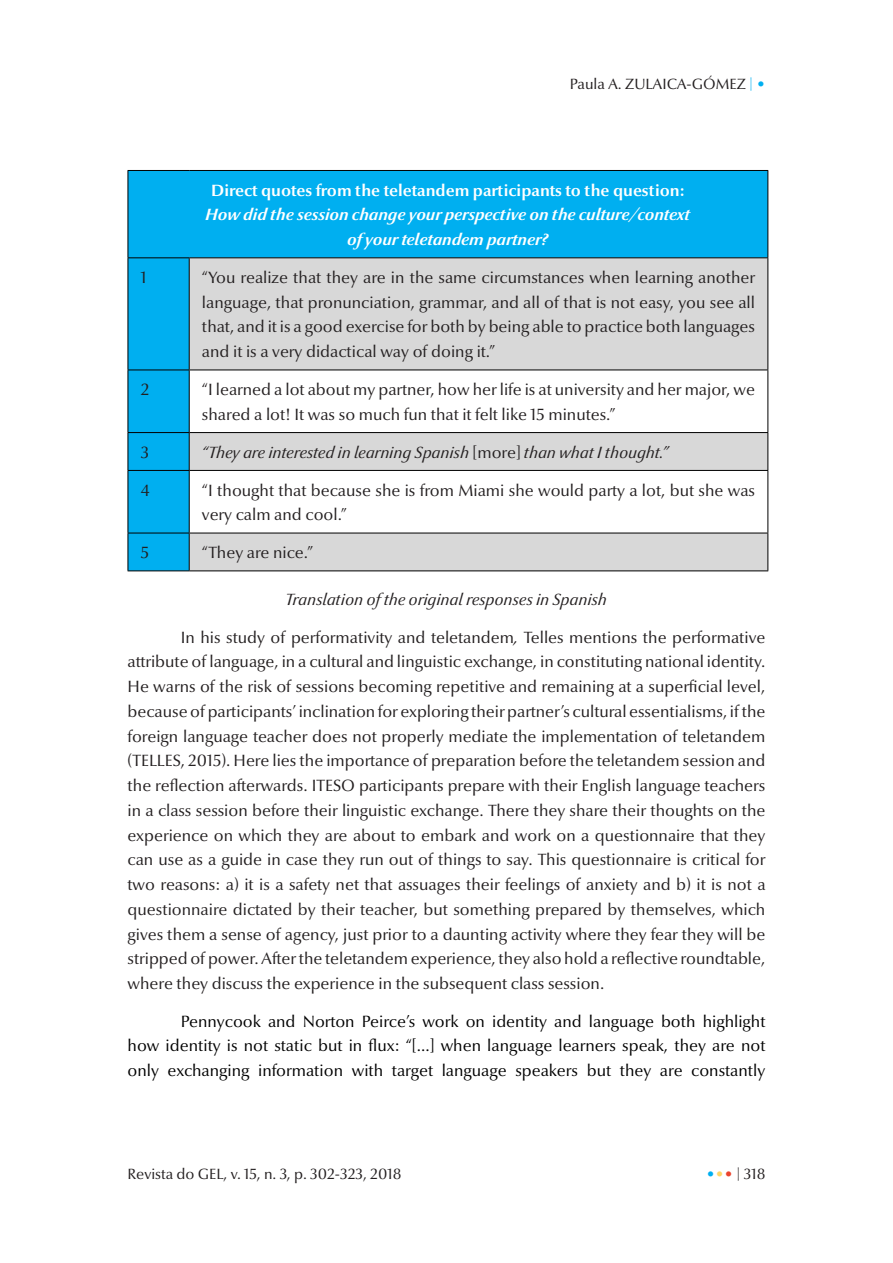
<style>
.page{position:relative;width:893px;height:1263px;background:#fff}
.page>*{position:absolute;margin:0;border:0;box-sizing:border-box;transform-origin:0 0}
.texto-letraria{font:16.5px/24.8px "Optima Nova LT Pro";color:#231f20;text-align:justify}
.REF{font:16.5px/24.8px "Optima Nova LT Pro";color:#231f20}
.texto-letraria-2{font:16.5px/24.8px "Optima Nova LT Pro";color:#000;text-align:justify}
.REF-2{font:italic 700 16.5px "Optima Nova LT Pro";color:#fff}
.REF-3{font:italic 16.5px "Optima Nova LT Pro";color:#231f20}
.REF-4{font:700 16.5px "Optima Nova LT Pro";color:#fff}
.FIG{font:italic 16.5px "Optima Nova LT Pro";color:#231f20}
.t1{font:15px "Optima Nova LT Pro";color:#231f20}
.s1{color:#00aff0}
.s2{font-style:normal}
.s3{font-style:italic}
.s4{color:#ffd667}
.s5{color:#eb432d}
</style>
<div class="page">
<div style="left:129px;top:171px;width:638px;height:399px;background:#00aff0"></div>
<svg style="left:190px;top:258px;width:577px;height:312px;fill:#d8d8d8"></svg>
<hr style="left:128px;top:170px;width:61px;height:1px;background:#000">
<hr style="left:128px;top:171px;width:1px;height:86px;background:#000">
<hr style="left:189px;top:170px;width:579px;height:1px;background:#000">
<hr style="left:767px;top:171px;width:1px;height:86px;background:#000">
<hr style="left:128px;top:257px;width:61px;height:1px;background:#000">
<hr style="left:128px;top:258px;width:1px;height:112px;background:#000">
<hr style="left:189px;top:257px;width:579px;height:1px;background:#000">
<hr style="left:189px;top:258px;width:1px;height:112px;background:#000">
<hr style="left:767px;top:258px;width:1px;height:112px;background:#000">
<hr style="left:128px;top:370px;width:61px;height:1px;background:#000">
<hr style="left:128px;top:370px;width:1px;height:62px;background:#000">
<hr style="left:189px;top:370px;width:579px;height:1px;background:#000">
<hr style="left:189px;top:370px;width:1px;height:62px;background:#000">
<hr style="left:767px;top:370px;width:1px;height:62px;background:#000">
<hr style="left:128px;top:432px;width:61px;height:1px;background:#000">
<hr style="left:128px;top:433px;width:1px;height:37px;background:#000">
<hr style="left:189px;top:432px;width:579px;height:1px;background:#000">
<hr style="left:189px;top:433px;width:1px;height:37px;background:#000">
<hr style="left:767px;top:433px;width:1px;height:37px;background:#000">
<hr style="left:128px;top:470px;width:61px;height:1px;background:#000">
<hr style="left:128px;top:471px;width:1px;height:62px;background:#000">
<hr style="left:189px;top:470px;width:579px;height:1px;background:#000">
<hr style="left:189px;top:471px;width:1px;height:62px;background:#000">
<hr style="left:767px;top:471px;width:1px;height:62px;background:#000">
<hr style="left:128px;top:533px;width:61px;height:1px;background:#000">
<hr style="left:128px;top:533px;width:1px;height:37px;background:#000">
<hr style="left:189px;top:533px;width:579px;height:1px;background:#000">
<hr style="left:189px;top:533px;width:1px;height:37px;background:#000">
<hr style="left:767px;top:533px;width:1px;height:37px;background:#000">
<hr style="left:128px;top:570px;width:61px;height:1px;background:#000">
<hr style="left:189px;top:570px;width:579px;height:1px;background:#000">
<p class="t1" style="left:570px;top:74px;width:197px">Paula A. ZULAICA-GÓMEZ <span class="s1">| •</span></p>
<p class="REF-4" style="left:211px;top:180px;width:475px">Direct quotes from the teletandem participants to the question:</p>
<p class="REF-2" style="left:206px;top:204px;width:486px">How did the session change your perspective on the culture/context</p>
<p class="REF-2" style="left:348px;top:229px;width:202px">of your teletandem partner?</p>
<p class="REF" style="left:141px;top:265px;width:7px">1</p>
<p class="REF" style="left:202px;top:265px;width:555px;text-align:justify">“You realize that they are in the same circumstances when learning another language, that pronunciation, grammar, and all of that is not easy, you see all that, and it is a good exercise for both by being able to practice both languages and it is a very didactical way of doing it.”</p>
<p class="REF" style="left:141px;top:377px;width:10px">2</p>
<p class="REF" style="left:202px;top:377px;width:555px">“I learned a lot about my partner, how her life is at university and her major, we shared a lot! It was so much fun that it felt like 15 minutes.”</p>
<p class="REF" style="left:141px;top:440px;width:10px">3</p>
<p class="REF-3" style="left:202px;top:442px;width:468px">“They are interested in learning Spanish <span class="s2">[more]</span> than what I thought.”</p>
<p class="REF" style="left:141px;top:477px;width:10px">4</p>
<p class="REF" style="left:202px;top:477px;width:555px">“I thought that because she is from Miami she would party a lot, but she was very calm and cool.”</p>
<p class="REF" style="left:141px;top:540px;width:10px">5</p>
<p class="REF" style="left:202px;top:540px;width:113px">“They are nice.”</p>
<p class="FIG" style="left:286px;top:589px;width:323px">Translation of the original responses in Spanish</p>
<p class="texto-letraria" style="left:128px;top:624px;width:639px;text-indent:53px">In his study of performativity and teletandem<span class="s3">,</span> Telles mentions the performative attribute of language, in a cultural and linguistic exchange, in constituting national identity.<br>He warns of the risk of sessions becoming repetitive and remaining at a superficial level, because of participants’ inclination for exploring their partner’s cultural essentialisms, if the foreign language teacher does not properly mediate the implementation of teletandem (TELLES, 2015). Here lies the importance of preparation before the teletandem session and the reflection afterwards. ITESO participants prepare with their English language teachers in a class session before their linguistic exchange. There they share their thoughts on the experience on which they are about to embark and work on a questionnaire that they can use as a guide in case they run out of things to say. This questionnaire is critical for two reasons: a) it is a safety net that assuages their feelings of anxiety and b) it is not a questionnaire dictated by their teacher, but something prepared by themselves, which gives them a sense of agency, just prior to a daunting activity where they fear they will be stripped of power. After the teletandem experience, they also hold a reflective roundtable, where they discuss the experience in the subsequent class session.</p>
<p class="texto-letraria-2" style="left:128px;top:1008px;width:639px;text-indent:53px">Pennycook and Norton Peirce’s work on identity and language both highlight how identity is not static but in flux: “[...] when language learners speak, they are not only exchanging information with target language speakers but they are constantly</p>
<p class="t1" style="left:128px;top:1164px;width:275px">Revista do GEL, v. 15, n. 3, p. 302-323, 2018</p>
<p class="t1" style="left:706px;top:1164px;width:61px"><span class="s1">•</span><span class="s4">•</span><span class="s5">•</span> | 318</p>
</div>
